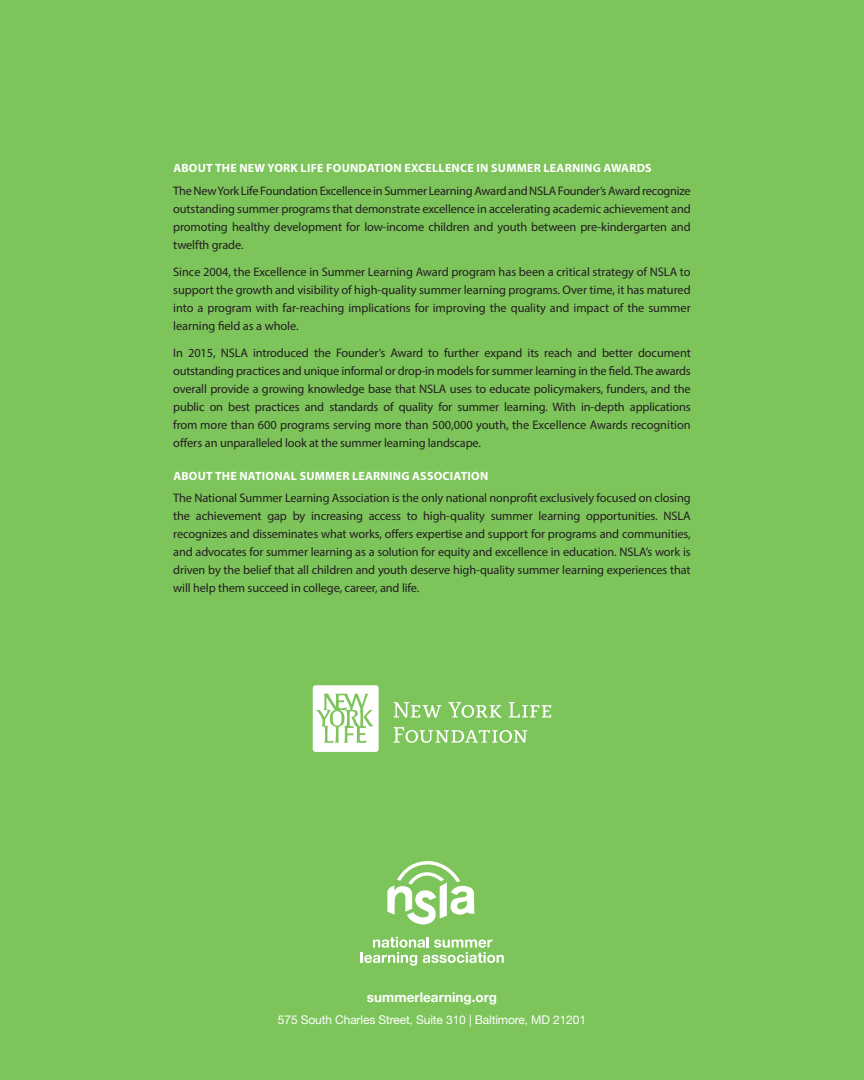
<style>
.page{position:relative;width:864px;height:1080px;background:#7dc45b}
.page>*{position:absolute;margin:0;border:0;box-sizing:border-box;transform-origin:0 0}
.t1{font:700 13.5px "Helvetica Neue";color:#fff}
.main_text_-_MyrPro_R{font:12.3px/18px "Myriad Pro";letter-spacing:-.01em;color:#231f20;text-align:justify}
.subheads_-_bold_caps{font:700 12px "Myriad Pro";letter-spacing:.02em;color:#fff}
.t2{font:12px "Helvetica Neue";letter-spacing:-.01em;color:#fff}
</style>
<div class="page">
<svg style="left:361px;top:937px;width:143px;height:29px"></svg>
<svg style="left:387px;top:861px;width:88px;height:63px"></svg>
<svg style="left:313px;top:685px;width:66px;height:67px;background:#e2f2db"></svg>
<svg style="left:393px;top:727px;width:134px;height:16px"></svg>
<svg style="left:393px;top:702px;width:158px;height:16px"></svg>
<p class="subheads_-_bold_caps" style="left:173px;top:160px;width:480px">ABOUT THE NEW YORK LIFE FOUNDATION EXCELLENCE IN SUMMER LEARNING AWARDS</p>
<p class="main_text_-_MyrPro_R" style="left:173px;top:182px;width:519px">The New York Life Foundation Excellence in Summer Learning Award and NSLA Founder’s Award recognize outstanding summer programs that demonstrate excellence in accelerating academic achievement and promoting healthy development for low-income children and youth between pre-kindergarten and twelfth grade.</p>
<p class="main_text_-_MyrPro_R" style="left:173px;top:263px;width:519px">Since 2004, the Excellence in Summer Learning Award program has been a critical strategy of NSLA to support the growth and visibility of high-quality summer learning programs. Over time, it has matured into a program with far-reaching implications for improving the quality and impact of the summer learning field as a whole.</p>
<p class="main_text_-_MyrPro_R" style="left:173px;top:343px;width:519px">In 2015, NSLA introduced the Founder’s Award to further expand its reach and better document outstanding practices and unique informal or drop-in models for summer learning in the field. The awards overall provide a growing knowledge base that NSLA uses to educate policymakers, funders, and the public on best practices and standards of quality for summer learning. With in-depth applications from more than 600 programs serving more than 500,000 youth, the Excellence Awards recognition offers an unparalleled look at the summer learning landscape.</p>
<p class="subheads_-_bold_caps" style="left:173px;top:468px;width:316px">ABOUT THE NATIONAL SUMMER LEARNING ASSOCIATION</p>
<p class="main_text_-_MyrPro_R" style="left:173px;top:489px;width:519px">The National Summer Learning Association is the only national nonprofit exclusively focused on closing the achievement gap by increasing access to high-quality summer learning opportunities. NSLA recognizes and disseminates what works, offers expertise and support for programs and communities, and advocates for summer learning as a solution for equity and excellence in education. NSLA’s work is driven by the belief that all children and youth deserve high-quality summer learning experiences that will help them succeed in college, career, and life.</p>
<p class="t1" style="left:367px;top:986px;width:132px">summerlearning.org</p>
<p class="t2" style="left:278px;top:1011px;width:310px">575 South Charles Street, Suite 310 | Baltimore, MD 21201</p>
</div>
